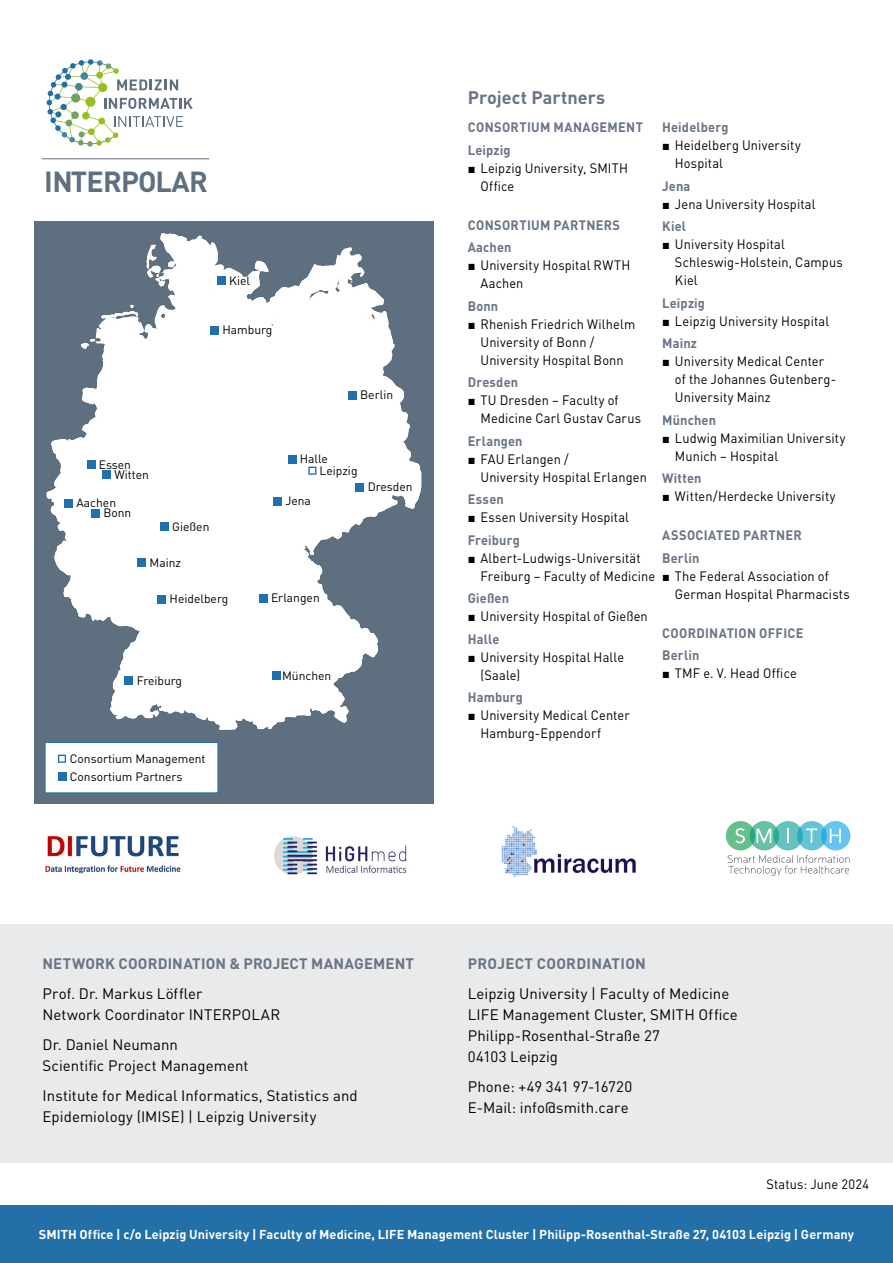
<style>
.page{position:relative;width:893px;height:1263px;background:#fff}
.page>*{position:absolute;margin:0;border:0;box-sizing:border-box;transform-origin:0 0}
.t1{font:700 28.65px "DINOT";letter-spacing:-.03em;color:#5e707f}
.t2{font:700 18px "DINOT";color:#697484}
.t3{font:15px/21px "DINOT";letter-spacing:.005em;color:#000}
.t4{font:700 15px "DINOT";letter-spacing:.01em;color:#697484}
.t5{font:13.5px/18px "DINOT";letter-spacing:.01em;color:#000;scale:.95 1}
.t6{font:700 13.5px/22.5px "DINOT";letter-spacing:.02em;color:#697484;scale:.95 1}
.t7{font:700 12.75px "DINOT";letter-spacing:.005em;color:#fff}
.t8{font:12px "DINOT";color:#000}
.s1{font-family:"Times New Roman"}
.s2{font-weight:700;color:#697484}
</style>
<div class="page">
<div style="left:0;top:1205px;width:893px;height:58px;background:#236fa8"></div>
<div style="left:0;top:925px;width:893px;height:238px;background:#e8eaec"></div>
<img style="left:45px;top:835px;width:136px;height:39px">
<img style="left:501px;top:826px;width:135px;height:51px">
<img style="left:274px;top:836px;width:133px;height:39px">
<svg style="left:726px;top:821px;width:29px;height:29px"></svg>
<svg style="left:735px;top:828px;width:10px;height:15px"></svg>
<svg style="left:750px;top:821px;width:29px;height:29px"></svg>
<svg style="left:756px;top:828px;width:15px;height:15px"></svg>
<svg style="left:773px;top:821px;width:30px;height:29px"></svg>
<svg style="left:787px;top:828px;width:2px;height:15px"></svg>
<svg style="left:797px;top:821px;width:30px;height:29px"></svg>
<svg style="left:806px;top:828px;width:11px;height:15px"></svg>
<svg style="left:821px;top:821px;width:29px;height:29px"></svg>
<svg style="left:830px;top:828px;width:11px;height:15px"></svg>
<svg style="left:728px;top:855px;width:122px;height:21px"></svg>
<svg style="left:46px;top:59px;width:147px;height:88px"></svg>
<hr style="left:42px;top:158px;width:167px;height:1px;background:#5e707f">
<div style="left:34px;top:221px;width:400px;height:583px;background:#5e6f7f"></div>
<div style="left:45px;top:742px;width:173px;height:51px;background:#fff;border:1px solid #2071ab"></div>
<div style="left:58px;top:772px;width:8px;height:9px;background:#2071ab"></div>
<svg style="left:58px;top:755px;width:8px;height:8px"></svg>
<img style="left:46px;top:233px;width:375px;height:497px">
<div style="left:65px;top:499px;width:8px;height:8px;background:#2071ab"></div>
<div style="left:158px;top:595px;width:8px;height:8px;background:#2071ab"></div>
<div style="left:211px;top:326px;width:8px;height:8px;background:#2071ab"></div>
<div style="left:125px;top:677px;width:8px;height:8px;background:#2071ab"></div>
<div style="left:87px;top:461px;width:8px;height:8px;background:#2071ab"></div>
<div style="left:259px;top:594px;width:8px;height:8px;background:#2071ab"></div>
<div style="left:356px;top:483px;width:8px;height:8px;background:#2071ab"></div>
<div style="left:138px;top:559px;width:8px;height:8px;background:#2071ab"></div>
<div style="left:348px;top:391px;width:8px;height:8px;background:#2071ab"></div>
<div style="left:288px;top:455px;width:8px;height:8px;background:#2071ab"></div>
<div style="left:217px;top:277px;width:8px;height:8px;background:#2071ab"></div>
<div style="left:103px;top:471px;width:8px;height:8px;background:#2071ab"></div>
<div style="left:160px;top:523px;width:8px;height:8px;background:#2071ab"></div>
<div style="left:91px;top:509px;width:9px;height:8px;background:#2071ab"></div>
<div style="left:273px;top:497px;width:9px;height:8px;background:#2071ab"></div>
<svg style="left:308px;top:467px;width:8px;height:8px"></svg>
<div style="left:272px;top:671px;width:8px;height:8px;background:#2071ab"></div>
<h1 class="t1" style="left:44px;top:163px;width:165px">INTERPOLAR</h1>
<p class="t8" style="left:229px;top:273px;width:22px">Kiel</p>
<p class="t8" style="left:222px;top:322px;width:51px">Hamburg</p>
<p class="t8" style="left:360px;top:387px;width:34px">Berlin</p>
<p class="t8" style="left:99px;top:457px;width:34px">Essen</p>
<p class="t8" style="left:114px;top:467px;width:36px">Witten</p>
<p class="t8" style="left:77px;top:495px;width:41px">Aachen</p>
<p class="t8" style="left:103px;top:505px;width:30px">Bonn</p>
<p class="t8" style="left:172px;top:519px;width:39px">Gießen</p>
<p class="t8" style="left:150px;top:555px;width:33px">Mainz</p>
<p class="t8" style="left:300px;top:451px;width:29px">Halle</p>
<p class="t8" style="left:285px;top:493px;width:27px">Jena</p>
<p class="t8" style="left:319px;top:463px;width:40px">Leipzig</p>
<p class="t8" style="left:368px;top:479px;width:46px">Dresden</p>
<p class="t8" style="left:170px;top:591px;width:60px">Heidelberg</p>
<p class="t8" style="left:137px;top:673px;width:47px">Freiburg</p>
<p class="t8" style="left:70px;top:751px;width:137px">Consortium Management</p>
<p class="t8" style="left:70px;top:769px;width:114px">Consortium Partners</p>
<p class="t8" style="left:271px;top:590px;width:50px">Erlangen</p>
<p class="t8" style="left:282px;top:668px;width:51px">München</p>
<h2 class="t2" style="left:468px;top:86px;width:139px">Project Partners</h2>
<p class="t6" style="left:468px;top:116px;width:186px">CONSORTIUM MANAGEMENT<br>Leipzig</p>
<p class="t5" style="left:480px;top:159px;width:157px;text-indent:-13px"><span class="s1">■</span> Leipzig University, SMITH<br>Office</p>
<p class="t6" style="left:468px;top:213px;width:162px">CONSORTIUM PARTNERS<br>Aachen</p>
<p class="t5" style="left:480px;top:256px;width:159px;text-indent:-13px"><span class="s1">■</span> University Hospital RWTH<br>Aachen</p>
<p class="t6" style="left:468px;top:294px;width:34px">Bonn</p>
<p class="t5" style="left:480px;top:315px;width:165px;text-indent:-13px"><span class="s1">■</span> Rhenish Friedrich Wilhelm<br>University of Bonn /<br>University Hospital Bonn</p>
<p class="t6" style="left:468px;top:371px;width:55px">Dresden</p>
<p class="t5" style="left:480px;top:391px;width:171px;text-indent:-13px"><span class="s1">■</span> TU Dresden – Faculty of<br>Medicine Carl Gustav Carus</p>
<p class="t6" style="left:468px;top:429px;width:59px">Erlangen</p>
<p class="t5" style="left:480px;top:450px;width:177px;text-indent:-13px"><span class="s1">■</span> FAU Erlangen /<br>University Hospital Erlangen</p>
<p class="t6" style="left:468px;top:488px;width:39px">Essen</p>
<p class="t5" style="left:468px;top:506px;width:171px;line-height:22.5px"><span class="s1">■</span> Essen University Hospital<br><span class="s2">Freiburg</span></p>
<p class="t5" style="left:480px;top:549px;width:185px;text-indent:-13px"><span class="s1">■</span> Albert-Ludwigs-Universität<br>Freiburg – Faculty of Medicine</p>
<p class="t6" style="left:468px;top:587px;width:45px">Gießen</p>
<p class="t5" style="left:468px;top:605px;width:191px;line-height:22.5px"><span class="s1">■</span> University Hospital of Gießen<br><span class="s2">Halle</span></p>
<p class="t5" style="left:480px;top:648px;width:153px;text-indent:-13px"><span class="s1">■</span> University Hospital Halle (Saale)</p>
<p class="t6" style="left:468px;top:686px;width:60px">Hamburg</p>
<p class="t5" style="left:480px;top:706px;width:159px;text-indent:-13px"><span class="s1">■</span> University Medical Center<br>Hamburg-Eppendorf</p>
<p class="t6" style="left:662px;top:116px;width:71px">Heidelberg</p>
<p class="t5" style="left:675px;top:136px;width:134px;text-indent:-13px"><span class="s1">■</span> Heidelberg University<br>Hospital</p>
<p class="t6" style="left:662px;top:174px;width:31px">Jena</p>
<p class="t5" style="left:662px;top:192px;width:163px;line-height:22.5px"><span class="s1">■</span> Jena University Hospital<br><span class="s2">Kiel</span></p>
<p class="t5" style="left:675px;top:235px;width:178px;text-indent:-13px"><span class="s1">■</span> University Hospital<br>Schleswig-Holstein, Campus<br>Kiel</p>
<p class="t6" style="left:662px;top:291px;width:47px">Leipzig</p>
<p class="t5" style="left:662px;top:309px;width:177px;line-height:22.5px"><span class="s1">■</span> Leipzig University Hospital<br><span class="s2">Mainz</span></p>
<p class="t5" style="left:675px;top:352px;width:171px;text-indent:-13px"><span class="s1">■</span> University Medical Center of the Johannes Gutenberg-<br>University Mainz</p>
<p class="t6" style="left:662px;top:408px;width:58px">München</p>
<p class="t5" style="left:675px;top:429px;width:181px;text-indent:-13px"><span class="s1">■</span> Ludwig Maximilian University<br>Munich – Hospital</p>
<p class="t6" style="left:662px;top:467px;width:43px">Witten</p>
<p class="t5" style="left:662px;top:487px;width:184px"><span class="s1">■</span> Witten/Herdecke University</p>
<p class="t6" style="left:662px;top:524px;width:149px">ASSOCIATED PARTNER<br>Berlin</p>
<p class="t5" style="left:675px;top:567px;width:186px;text-indent:-13px"><span class="s1">■</span> The Federal Association of<br>German Hospital Pharmacists</p>
<p class="t6" style="left:662px;top:621px;width:150px">COORDINATION OFFICE<br>Berlin</p>
<p class="t5" style="left:662px;top:664px;width:143px"><span class="s1">■</span> TMF e. V. Head Office</p>
<p class="t4" style="left:43px;top:953px;width:373px">NETWORK COORDINATION &amp; PROJECT MANAGEMENT</p>
<p class="t3" style="left:43px;top:982px;width:239px">Prof. Dr. Markus Löffler<br>Network Coordinator INTERPOLAR</p>
<p class="t3" style="left:43px;top:1033px;width:207px">Dr. Daniel Neumann<br>Scientific Project Management</p>
<p class="t3" style="left:43px;top:1084px;width:317px">Institute for Medical Informatics, Statistics and<br>Epidemiology (IMISE) | Leipzig University</p>
<p class="t4" style="left:468px;top:953px;width:180px">PROJECT COORDINATION</p>
<p class="t3" style="left:468px;top:982px;width:272px">Leipzig University | Faculty of Medicine<br>LIFE Management Cluster, SMITH Office<br>Philipp-Rosenthal-Straße 27<br>04103 Leipzig</p>
<p class="t3" style="left:468px;top:1075px;width:166px">Phone: +49 341 97-16720<br>E-Mail: info@smith.care</p>
<p class="t5" style="left:766px;top:1175px;width:110px">Status: June 2024</p>
<p class="t7" style="left:39px;top:1226px;width:817px">SMITH Office | c/o Leipzig University | Faculty of Medicine, LIFE Management Cluster | Philipp-Rosenthal-Straße 27, 04103 Leipzig | Germany</p>
</div>
